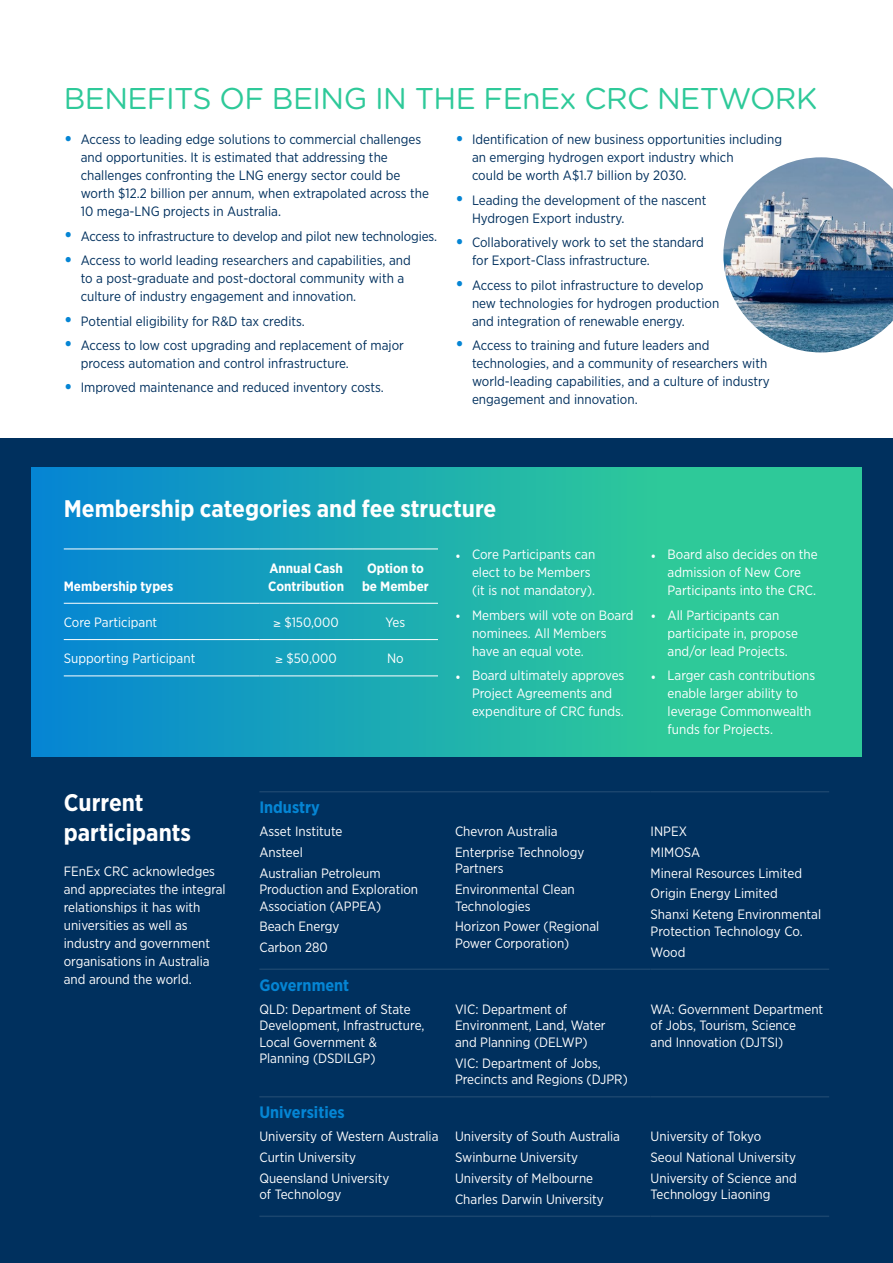
<style>
.page{position:relative;width:893px;height:1263px;background:#fff}
.page>*{position:absolute;margin:0;border:0;box-sizing:border-box;transform-origin:0 0}
.Heading_01{font:30px "Gotham Rounded";letter-spacing:-.02em;color:#2ec999}
.Heading_01-2{font:700 24px/30px "Gotham Narrow";color:#fff}
.Bodycopy{font:700 16.5px "Gotham Narrow";color:#0585d4}
.Bullets{font:13.5px/18px "Gotham Narrow";color:#00305e}
.Bodycopy-2{font:13.5px/16.5px "Gotham Narrow";color:#fff}
.Bullets-2{font:13.5px/18px "Gotham Narrow";color:#fff}
.Bodycopy-3{font:700 13.5px/18px "Gotham Narrow";color:#fff}
.Heading_02{font:700 13.5px "Gotham Narrow";color:#fff}
.s1{font-size:21px;color:#0585d4}
</style>
<div class="page">
<div style="left:0;top:438px;width:893px;height:825px;background:#00305e"></div>
<div style="left:32px;top:468px;width:829px;height:289px;background:linear-gradient(to right,#0a89d1,#35d58e)"></div>
<hr style="left:64px;top:549px;width:195px;height:1px;background:#fff">
<hr style="left:259px;top:549px;width:94px;height:1px;background:#fff">
<hr style="left:353px;top:549px;width:85px;height:1px;background:#fff">
<hr style="left:64px;top:603px;width:195px;height:1px;background:#fff">
<hr style="left:259px;top:603px;width:94px;height:1px;background:#fff">
<hr style="left:353px;top:603px;width:85px;height:1px;background:#fff">
<hr style="left:64px;top:639px;width:195px;height:1px;background:#fff">
<hr style="left:259px;top:639px;width:94px;height:1px;background:#fff">
<hr style="left:353px;top:639px;width:85px;height:1px;background:#fff">
<hr style="left:64px;top:675px;width:195px;height:1px;background:#fff">
<hr style="left:259px;top:675px;width:94px;height:1px;background:#fff">
<hr style="left:353px;top:675px;width:85px;height:1px;background:#fff">
<hr style="left:259px;top:968px;width:196px;height:2px;background:#1a456e">
<hr style="left:455px;top:968px;width:196px;height:2px;background:#1a456e">
<hr style="left:651px;top:968px;width:178px;height:2px;background:#1a456e">
<hr style="left:259px;top:1096px;width:196px;height:1px;background:#1a456e">
<hr style="left:455px;top:1096px;width:196px;height:1px;background:#1a456e">
<hr style="left:651px;top:1096px;width:178px;height:1px;background:#1a456e">
<hr style="left:259px;top:791px;width:196px;height:1px;background:#1a456e">
<hr style="left:455px;top:791px;width:196px;height:1px;background:#1a456e">
<hr style="left:651px;top:791px;width:178px;height:1px;background:#1a456e">
<hr style="left:259px;top:1215px;width:196px;height:2px;background:#1a456e">
<hr style="left:455px;top:1215px;width:196px;height:2px;background:#1a456e">
<hr style="left:651px;top:1215px;width:178px;height:2px;background:#1a456e">
<img style="left:723px;top:157px;width:170px;height:195px">
<p class="Heading_01" style="left:64px;top:78px;width:755px">BENEFITS OF BEING IN THE FEnEx CRC NETWORK</p>
<p class="Bullets" style="left:81px;top:130px;width:350px;text-indent:-17px"><span class="s1">•</span> Access to leading edge solutions to commercial challenges and opportunities. It is estimated that addressing the challenges confronting the LNG energy sector could be worth $12.2 billion per annum, when extrapolated across the 10 mega-LNG projects in Australia.</p>
<p class="Bullets" style="left:64px;top:227px;width:375px"><span class="s1">•</span> Access to infrastructure to develop and pilot new technologies.</p>
<p class="Bullets" style="left:81px;top:251px;width:331px;text-indent:-17px"><span class="s1">•</span> Access to world leading researchers and capabilities, and to a post-graduate and post-doctoral community with a culture of industry engagement and innovation.</p>
<p class="Bullets" style="left:64px;top:311px;width:243px"><span class="s1">•</span> Potential eligibility for R&amp;D tax credits.</p>
<p class="Bullets" style="left:81px;top:336px;width:325px;text-indent:-17px"><span class="s1">•</span> Access to low cost upgrading and replacement of major process automation and control infrastructure.</p>
<p class="Bullets" style="left:64px;top:378px;width:322px"><span class="s1">•</span> Improved maintenance and reduced inventory costs.</p>
<p class="Bullets" style="left:472px;top:130px;width:312px;text-indent:-17px"><span class="s1">•</span> Identification of new business opportunities including an emerging hydrogen export industry which<br>could be worth A$1.7 billion by 2030.</p>
<p class="Bullets" style="left:472px;top:191px;width:236px;text-indent:-17px"><span class="s1">•</span> Leading the development of the nascent<br>Hydrogen Export industry.</p>
<p class="Bullets" style="left:472px;top:233px;width:233px;text-indent:-17px"><span class="s1">•</span> Collaboratively work to set the standard for Export-Class infrastructure.</p>
<p class="Bullets" style="left:472px;top:275px;width:249px;text-indent:-17px"><span class="s1">•</span> Access to pilot infrastructure to develop new technologies for hydrogen production and integration of renewable energy.</p>
<p class="Bullets" style="left:472px;top:336px;width:299px;text-indent:-17px"><span class="s1">•</span> Access to training and future leaders and technologies, and a community of researchers with world-leading capabilities, and a culture of industry engagement and innovation.</p>
<p class="Heading_01-2" style="left:64px;top:493px;width:434px">Membership categories and fee structure</p>
<p class="Heading_02" style="left:64px;top:577px;width:111px">Membership types</p>
<p class="Bodycopy-3" style="left:268px;top:559px;width:77px">Annual Cash<br>Contribution</p>
<p class="Bodycopy-3" style="left:362px;top:559px;width:68px;text-align:center">Option to be Member</p>
<p class="Bodycopy-2" style="left:64px;top:613px;width:95px">Core Participant</p>
<p class="Bodycopy-2" style="left:273px;top:613px;width:67px">≥ $150,000</p>
<p class="Bodycopy-2" style="left:386px;top:613px;width:21px">Yes</p>
<p class="Bodycopy-2" style="left:64px;top:650px;width:133px">Supporting Participant</p>
<p class="Bodycopy-2" style="left:276px;top:650px;width:63px">≥ $50,000</p>
<p class="Bodycopy-2" style="left:387px;top:650px;width:18px">No</p>
<p class="Bullets-2" style="left:472px;top:545px;width:125px;text-indent:-17px">• Core Participants can elect to be Members (it is not mandatory).</p>
<p class="Bullets-2" style="left:472px;top:606px;width:163px;text-indent:-17px">• Members will vote on Board nominees. All Members have an equal vote.</p>
<p class="Bullets-2" style="left:472px;top:666px;width:154px;text-indent:-17px">• Board ultimately approves<br>Project Agreements and expenditure of CRC funds.</p>
<p class="Bullets-2" style="left:668px;top:545px;width:152px;text-indent:-17px">• Board also decides on the admission of New Core<br>Participants into the CRC.</p>
<p class="Bullets-2" style="left:668px;top:606px;width:132px;text-indent:-17px">• All Participants can participate in, propose and/or lead Projects.</p>
<p class="Bullets-2" style="left:668px;top:666px;width:149px;text-indent:-17px">• Larger cash contributions enable larger ability to leverage Commonwealth funds for Projects.</p>
<p class="Heading_01-2" style="left:64px;top:787px;width:129px">Current participants</p>
<p class="Bodycopy-2" style="left:64px;top:862px;width:163px;line-height:18px">FEnEx CRC acknowledges and appreciates the integral relationships it has with universities as well as industry and government organisations in Australia and around the world.</p>
<p class="Bodycopy" style="left:259px;top:797px;width:62px">Industry</p>
<p class="Bodycopy-2" style="left:259px;top:823px;width:85px">Asset Institute</p>
<p class="Bodycopy-2" style="left:259px;top:844px;width:45px">Ansteel</p>
<p class="Bodycopy-2" style="left:259px;top:864px;width:160px">Australian Petroleum<br>Production and Exploration<br>Association (APPEA)</p>
<p class="Bodycopy-2" style="left:259px;top:918px;width:82px">Beach Energy</p>
<p class="Bodycopy-2" style="left:259px;top:939px;width:70px">Carbon 280</p>
<p class="Bodycopy-2" style="left:455px;top:823px;width:104px">Chevron Australia</p>
<p class="Bodycopy-2" style="left:455px;top:844px;width:131px">Enterprise Technology<br>Partners</p>
<p class="Bodycopy-2" style="left:455px;top:881px;width:121px">Environmental Clean<br>Technologies</p>
<p class="Bodycopy-2" style="left:455px;top:918px;width:146px">Horizon Power (Regional<br>Power Corporation)</p>
<p class="Bodycopy" style="left:259px;top:974px;width:91px">Government</p>
<p class="Bodycopy-2" style="left:259px;top:1000px;width:167px">QLD: Department of State<br>Development, Infrastructure,<br>Local Government &amp;<br>Planning (DSDILGP)</p>
<p class="Bodycopy-2" style="left:455px;top:1000px;width:152px">VIC: Department of<br>Environment, Land, Water and Planning (DELWP)</p>
<p class="Bodycopy-2" style="left:455px;top:1054px;width:174px">VIC: Department of Jobs,<br>Precincts and Regions (DJPR)</p>
<p class="Bodycopy" style="left:259px;top:1102px;width:87px">Universities</p>
<p class="Bodycopy-2" style="left:259px;top:1128px;width:181px">University of Western Australia</p>
<p class="Bodycopy-2" style="left:259px;top:1149px;width:98px">Curtin University</p>
<p class="Bodycopy-2" style="left:259px;top:1169px;width:131px">Queensland University of Technology</p>
<p class="Bodycopy-2" style="left:455px;top:1128px;width:167px">University of South Australia</p>
<p class="Bodycopy-2" style="left:455px;top:1149px;width:124px">Swinburne University</p>
<p class="Bodycopy-2" style="left:455px;top:1169px;width:140px">University of Melbourne</p>
<p class="Bodycopy-2" style="left:455px;top:1190px;width:150px">Charles Darwin University</p>
<p class="Bodycopy-2" style="left:651px;top:823px;width:38px">INPEX</p>
<p class="Bodycopy-2" style="left:651px;top:844px;width:51px">MIMOSA</p>
<p class="Bodycopy-2" style="left:651px;top:864px;width:153px">Mineral Resources Limited</p>
<p class="Bodycopy-2" style="left:651px;top:885px;width:129px">Origin Energy Limited</p>
<p class="Bodycopy-2" style="left:651px;top:906px;width:172px">Shanxi Keteng Environmental<br>Protection Technology Co.</p>
<p class="Bodycopy-2" style="left:651px;top:943px;width:36px">Wood</p>
<p class="Bodycopy-2" style="left:651px;top:1000px;width:174px">WA: Government Department of Jobs, Tourism, Science<br>and Innovation (DJTSI)</p>
<p class="Bodycopy-2" style="left:651px;top:1128px;width:112px">University of Tokyo</p>
<p class="Bodycopy-2" style="left:651px;top:1149px;width:147px">Seoul National University</p>
<p class="Bodycopy-2" style="left:651px;top:1169px;width:148px">University of Science and<br>Technology Liaoning</p>
</div>
